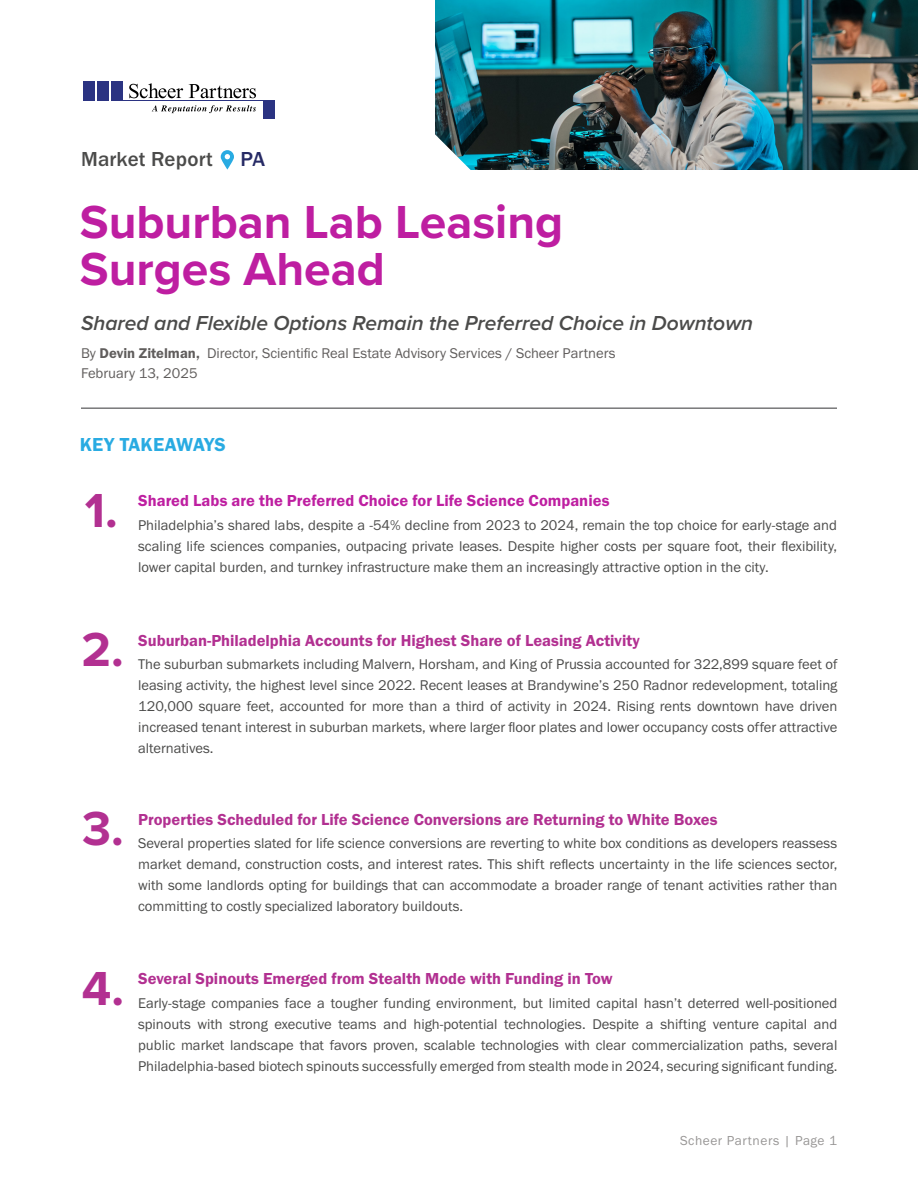
<style>
.page{position:relative;width:918px;height:1188px;background:#fff}
.page>*{position:absolute;margin:0;border:0;box-sizing:border-box;transform-origin:0 0}
.t1{font:700 49.5px "Proxima Nova";color:#b23091}
.t2{font:700 48px/46.5px "Proxima Nova";color:#be1ea1}
.Take_Away_Subhead{font:italic 600 21px "Proxima Nova";color:#4b4b4a}
.t3{font:500 21px "Franklin Gothic URW";letter-spacing:.01em;color:#4b4b4a}
.t4{font:500 21px "Franklin Gothic URW";color:#262a65}
.Subhead{font:19.5px "Franklin Gothic URW Dem";letter-spacing:.005em;color:#29abe2}
.Take_Away_Subhead-2{font:16.5px "Franklin Gothic URW Dem";color:#b23091}
.Take_Away_Subhead-3{font:16.5px "Franklin Gothic URW Dem";color:#be1fa1}
.Take_Away_Subhead-4{font:14.7px/21px "Franklin Gothic URW Boo";color:#4b4b4a;text-align:justify}
.t5{font:14.7px "Franklin Gothic URW Boo";color:#605d5c}
.t6{font:13.5px "Franklin Gothic URW Boo";letter-spacing:.04em;color:#605d5c}
.s1{font-family:"Franklin Gothic URW Dem"}
</style>
<div class="page">
<hr style="left:81px;top:408px;width:756px;height:1px;background:#4b4c4d">
<svg style="left:129px;top:83px;width:54px;height:15px"></svg>
<svg style="left:189px;top:84px;width:67px;height:14px"></svg>
<div style="left:97px;top:81px;width:12px;height:20px;background:#2b3382"></div>
<div style="left:111px;top:81px;width:11px;height:20px;background:#2b3382"></div>
<div style="left:83px;top:81px;width:12px;height:20px;background:#2b3382"></div>
<svg style="left:152px;top:105px;width:104px;height:8px"></svg>
<div style="left:263px;top:100px;width:12px;height:19px;background:#2b3382"></div>
<hr style="left:122px;top:100px;width:153px;height:1px;background:#2b3382">
<svg style="left:221px;top:150px;width:13px;height:20px"></svg>
<img style="left:435px;top:0;width:483px;height:170px">
<svg style="left:435px;top:127px;width:40px;height:43px"></svg>
<p class="t3" style="left:81px;top:146px;width:134px">Market Report</p>
<p class="t4" style="left:241px;top:146px;width:26px">PA</p>
<p class="t2" style="left:80px;top:198px;width:485px">Suburban Lab Leasing<br>Surges Ahead</p>
<p class="Take_Away_Subhead" style="left:81px;top:307px;width:674px">Shared and Flexible Options Remain the Preferred Choice in Downtown</p>
<p class="t5" style="left:81px;top:344px;width:536px">By <span class="s1">Devin Zitelman,</span> Director, Scientific Real Estate Advisory Services / Scheer Partners</p>
<p class="t5" style="left:81px;top:364px;width:118px">February 13, 2025</p>
<p class="Subhead" style="left:80px;top:432px;width:147px">KEY TAKEAWAYS</p>
<p class="t1" style="left:85px;top:473px;width:35px">1.</p>
<p class="Take_Away_Subhead-3" style="left:138px;top:490px;width:473px">Shared Labs are the Preferred Choice for Life Science Companies</p>
<p class="Take_Away_Subhead-4" style="left:138px;top:514px;width:700px">Philadelphia’s shared labs, despite a -54% decline from 2023 to 2024, remain the top choice for early-stage and scaling life sciences companies, outpacing private leases. Despite higher costs per square foot, their flexibility, lower capital burden, and turnkey infrastructure make them an increasingly attractive option in the city.</p>
<p class="t1" style="left:82px;top:613px;width:44px">2.</p>
<p class="Take_Away_Subhead-2" style="left:138px;top:630px;width:503px">Suburban-Philadelphia Accounts for Highest Share of Leasing Activity</p>
<p class="Take_Away_Subhead-4" style="left:138px;top:654px;width:701px">The suburban submarkets including Malvern, Horsham, and King of Prussia accounted for 322,899 square feet of leasing activity, the highest level since 2022. Recent leases at Brandywine’s 250 Radnor redevelopment, totaling 120,000 square feet, accounted for more than a third of activity in 2024. Rising rents downtown have driven increased tenant interest in suburban markets, where larger floor plates and lower occupancy costs offer attractive alternatives.</p>
<p class="t1" style="left:82px;top:792px;width:43px">3.</p>
<p class="Take_Away_Subhead-2" style="left:138px;top:809px;width:581px">Properties Scheduled for Life Science Conversions are Returning to White Boxes</p>
<p class="Take_Away_Subhead-4" style="left:138px;top:833px;width:701px">Several properties slated for life science conversions are reverting to white box conditions as developers reassess market demand, construction costs, and interest rates. This shift reflects uncertainty in the life sciences sector, with some landlords opting for buildings that can accommodate a broader range of tenant activities rather than committing to costly specialized laboratory buildouts.</p>
<p class="t1" style="left:82px;top:952px;width:44px">4.</p>
<p class="Take_Away_Subhead-2" style="left:138px;top:969px;width:476px">Several Spinouts Emerged from Stealth Mode with Funding in Tow</p>
<p class="Take_Away_Subhead-4" style="left:138px;top:993px;width:701px">Early-stage companies face a tougher funding environment, but limited capital hasn’t deterred well-positioned spinouts with strong executive teams and high-potential technologies. Despite a shifting venture capital and public market landscape that favors proven, scalable technologies with clear commercialization paths, several Philadelphia-based biotech spinouts successfully emerged from stealth mode in 2024, securing significant funding.</p>
<p class="t6" style="left:680px;top:1132px;width:158px">Scheer Partners | Page 1</p>
</div>
